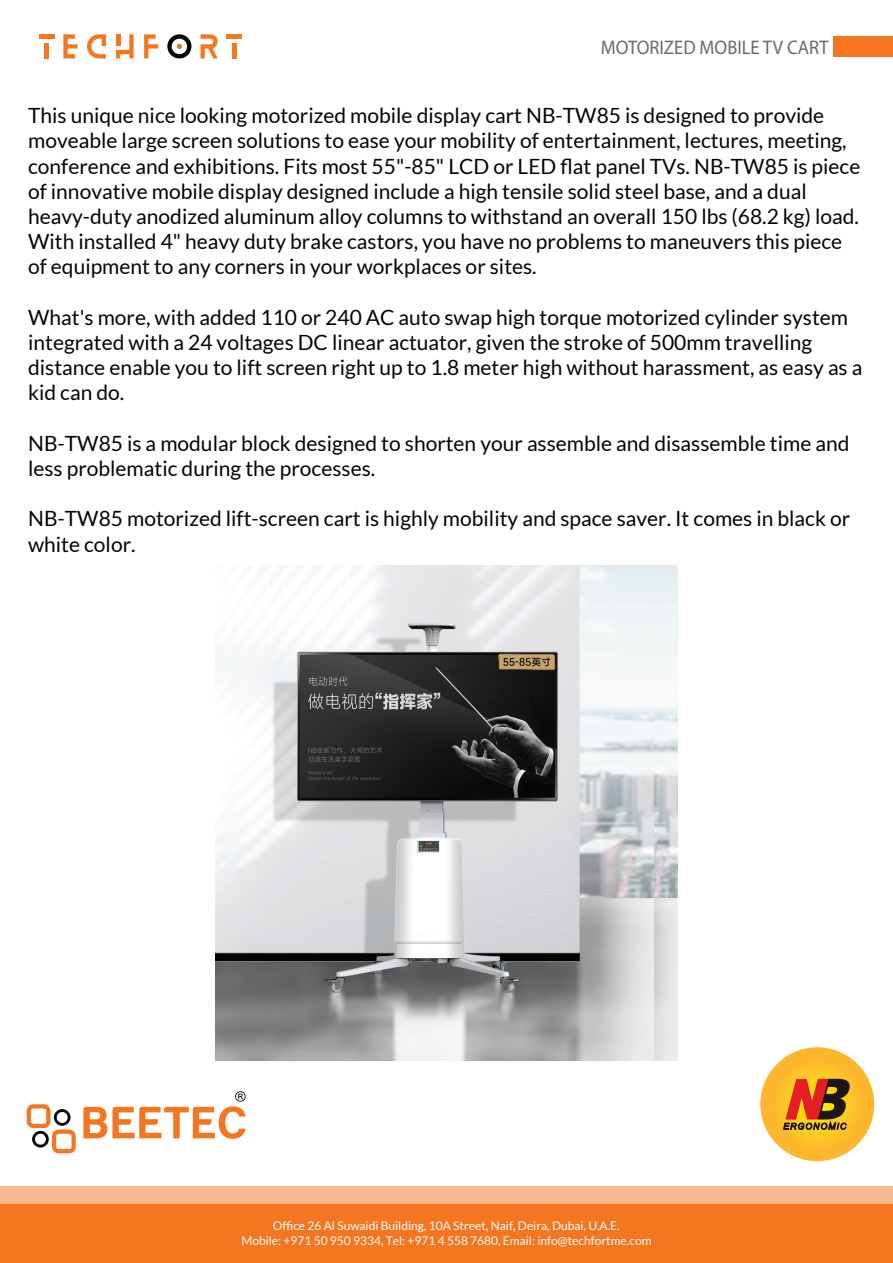
<style>
.page{position:relative;width:893px;height:1263px;background:#fff}
.page>*{position:absolute;margin:0;border:0;box-sizing:border-box;transform-origin:0 0}
.t1{font:21px/25.2px "Lato";color:#040503}
.t2{font:19.65px "Myriad Pro";color:#6b6a6a;scale:.94 1}
.t3{font:12px/15.3px "Lato";color:#fff;text-align:center}
</style>
<div class="page">
<div style="left:1px;top:1204px;width:892px;height:59px;background:#f47621"></div>
<div style="left:0;top:1186px;width:893px;height:18px;background:#f9ba90"></div>
<div style="left:834px;top:36px;width:59px;height:21px;background:#f47621"></div>
<svg style="left:201px;top:34px;width:17px;height:25px"></svg>
<svg style="left:87px;top:34px;width:19px;height:25px"></svg>
<svg style="left:63px;top:34px;width:15px;height:24px"></svg>
<svg style="left:144px;top:34px;width:14px;height:24px"></svg>
<div style="left:44px;top:43px;width:5px;height:15px;background:#f47621"></div>
<div style="left:39px;top:34px;width:15px;height:5px;background:#f47621"></div>
<hr style="left:232px;top:43px;width:4px;height:15px;background:#f47621">
<div style="left:226px;top:34px;width:16px;height:5px;background:#f47621"></div>
<svg style="left:167px;top:34px;width:24px;height:25px"></svg>
<svg style="left:116px;top:34px;width:18px;height:24px"></svg>
<hr style="left:116px;top:34px;width:4px;height:12px;background:#f47621">
<svg style="left:760px;top:1047px;width:114px;height:114px;background:#fcbb2d"></svg>
<svg style="left:783px;top:1079px;width:67px;height:51px;background:#b15f1a"></svg>
<svg style="left:27px;top:1104px;width:49px;height:49px"></svg>
<svg style="left:83px;top:1091px;width:163px;height:48px"></svg>
<img style="left:215px;top:565px;width:463px;height:496px">
<p class="t2" style="left:601px;top:35px;width:244px">MOTORIZED MOBILE TV CART</p>
<p class="t1" style="left:28px;top:103px;width:834px">This unique nice looking motorized mobile display cart NB-TW85 is designed to provide moveable large screen solutions to ease your mobility of entertainment, lectures, meeting, conference and exhibitions. Fits most 55"-85" LCD or LED flat panel TVs. NB-TW85 is piece of innovative mobile display designed include a high tensile solid steel base, and a dual heavy-duty anodized aluminum alloy columns to withstand an overall 150 lbs (68.2 kg) load.<br>With installed 4" heavy duty brake castors, you have no problems to maneuvers this piece of equipment to any corners in your workplaces or sites.</p>
<p class="t1" style="left:28px;top:304px;width:836px">What's more, with added 110 or 240 AC auto swap high torque motorized cylinder system integrated with a 24 voltages DC linear actuator, given the stroke of 500mm travelling distance enable you to lift screen right up to 1.8 meter high without harassment, as easy as a kid can do.</p>
<p class="t1" style="left:28px;top:430px;width:823px">NB-TW85 is a modular block designed to shorten your assemble and disassemble time and less problematic during the processes.</p>
<p class="t1" style="left:28px;top:506px;width:824px">NB-TW85 motorized lift-screen cart is highly mobility and space saver. It comes in black or white color.</p>
<p class="t3" style="left:241px;top:1218px;width:412px">Office 26 Al Suwaidi Building, 10A Street, Naif, Deira, Dubai, U.A.E.<br>Mobile: +971 50 950 9334, Tel: +971 4 558 7680, Email: info@techfortme.com</p>
</div>
